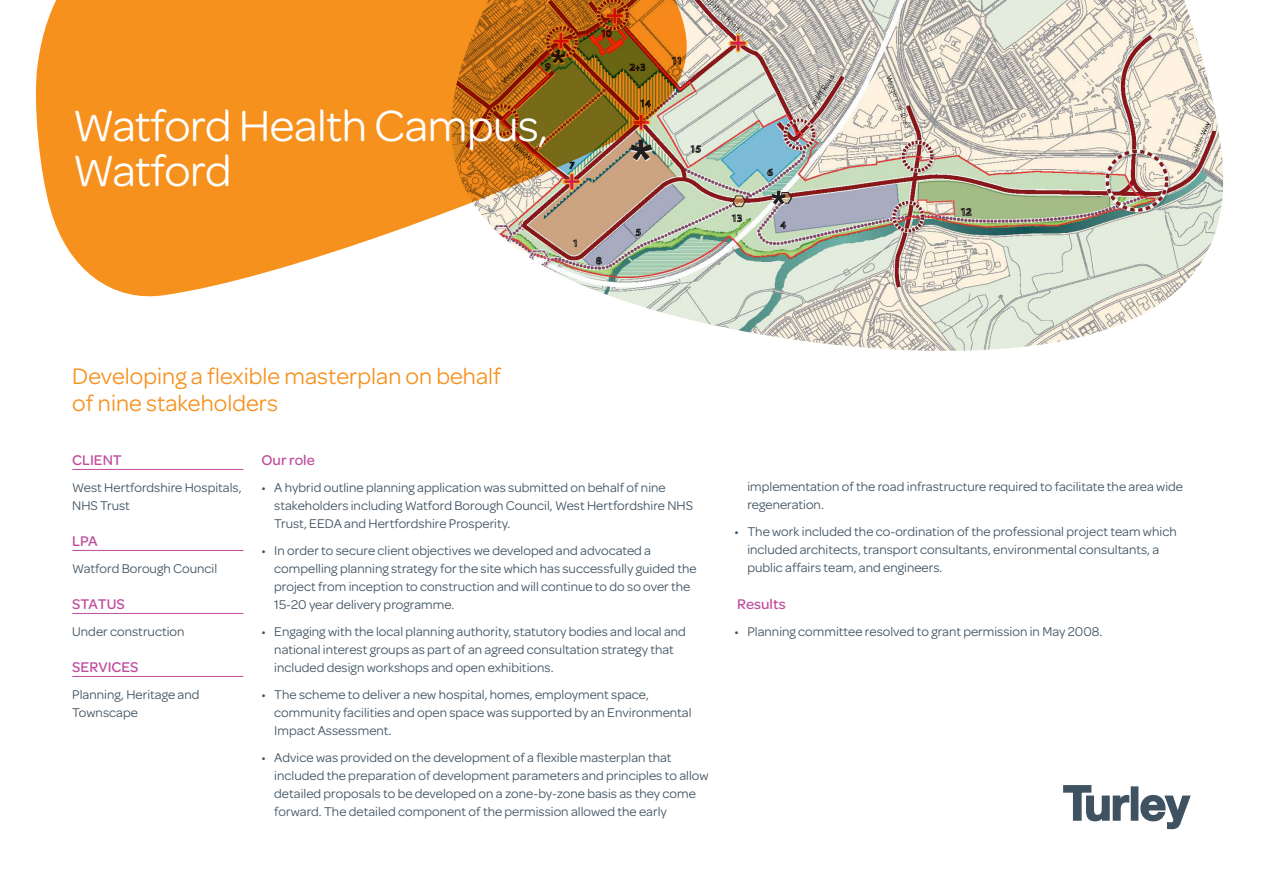
<style>
.page{position:relative;width:1263px;height:893px;background:#fff}
.page>*{position:absolute;margin:0;border:0;box-sizing:border-box;transform-origin:0 0}
.Project_Title_or_Nam{font:46.5px/45px "Omnes";letter-spacing:-.01em;color:#fff}
.Pull_Intro{font:24px/27px "Omnes";color:#f6911e}
.Tertiary{font:500 15px "Omnes";color:#bf4d9d}
.Body{font:13.5px/18px "Omnes";color:#3e5261}
</style>
<div class="page">
<img style="left:632px;top:0;width:592px;height:351px">
<svg style="left:35px;top:0;width:652px;height:303px;fill:#f6911e"></svg>
<svg style="left:1063px;top:785px;width:67px;height:37px"></svg>
<div style="left:1131px;top:786px;width:7px;height:35px;background:#3e5261"></div>
<svg style="left:1140px;top:794px;width:51px;height:36px"></svg>
<hr style="left:72px;top:469px;width:171px;height:1px;background:#bf4d9d">
<hr style="left:72px;top:550px;width:171px;height:1px;background:#bf4d9d">
<hr style="left:72px;top:613px;width:171px;height:1px;background:#bf4d9d">
<hr style="left:72px;top:676px;width:171px;height:1px;background:#bf4d9d">
<p class="Project_Title_or_Nam" style="left:73px;top:100px;width:477px">Watford Health Campus,<br>Watford</p>
<p class="Pull_Intro" style="left:72px;top:361px;width:430px">Developing a flexible masterplan on behalf of nine stakeholders</p>
<p class="Tertiary" style="left:72px;top:449px;width:51px">CLIENT</p>
<p class="Body" style="left:72px;top:477px;width:171px">West Hertfordshire Hospitals,<br>NHS Trust</p>
<p class="Tertiary" style="left:72px;top:530px;width:27px">LPA</p>
<p class="Body" style="left:72px;top:558px;width:146px">Watford Borough Council</p>
<p class="Tertiary" style="left:72px;top:593px;width:54px">STATUS</p>
<p class="Body" style="left:72px;top:621px;width:114px">Under construction</p>
<p class="Tertiary" style="left:72px;top:656px;width:68px">SERVICES</p>
<p class="Body" style="left:72px;top:684px;width:129px">Planning, Heritage and<br>Townscape</p>
<p class="Tertiary" style="left:261px;top:449px;width:55px">Our role</p>
<p class="Body" style="left:274px;top:477px;width:420px;text-indent:-13px">• A hybrid outline planning application was submitted on behalf of nine stakeholders including Watford Borough Council, West Hertfordshire NHS<br>Trust, EEDA and Hertfordshire Prosperity.</p>
<p class="Body" style="left:274px;top:540px;width:424px;text-indent:-13px">• In order to secure client objectives we developed and advocated a compelling planning strategy for the site which has successfully guided the project from inception to construction and will continue to do so over the 15-20 year delivery programme.</p>
<p class="Body" style="left:274px;top:621px;width:413px;text-indent:-13px">• Engaging with the local planning authority, statutory bodies and local and national interest groups as part of an agreed consultation strategy that included design workshops and open exhibitions.</p>
<p class="Body" style="left:274px;top:684px;width:419px;text-indent:-13px">• The scheme to deliver a new hospital, homes, employment space, community facilities and open space was supported by an Environmental<br>Impact Assessment.</p>
<p class="Body" style="left:274px;top:747px;width:436px;text-indent:-13px">• Advice was provided on the development of a flexible masterplan that included the preparation of development parameters and principles to allow detailed proposals to be developed on a zone-by-zone basis as they come forward. The detailed component of the permission allowed the early</p>
<p class="Body" style="left:747px;top:477px;width:437px">implementation of the road infrastructure required to facilitate the area wide regeneration.</p>
<p class="Body" style="left:747px;top:522px;width:431px;text-indent:-13px">• The work included the co-ordination of the professional project team which included architects, transport consultants, environmental consultants, a public affairs team, and engineers.</p>
<p class="Tertiary" style="left:737px;top:593px;width:50px">Results</p>
<p class="Body" style="left:735px;top:621px;width:369px">• Planning committee resolved to grant permission in May 2008.</p>
</div>
